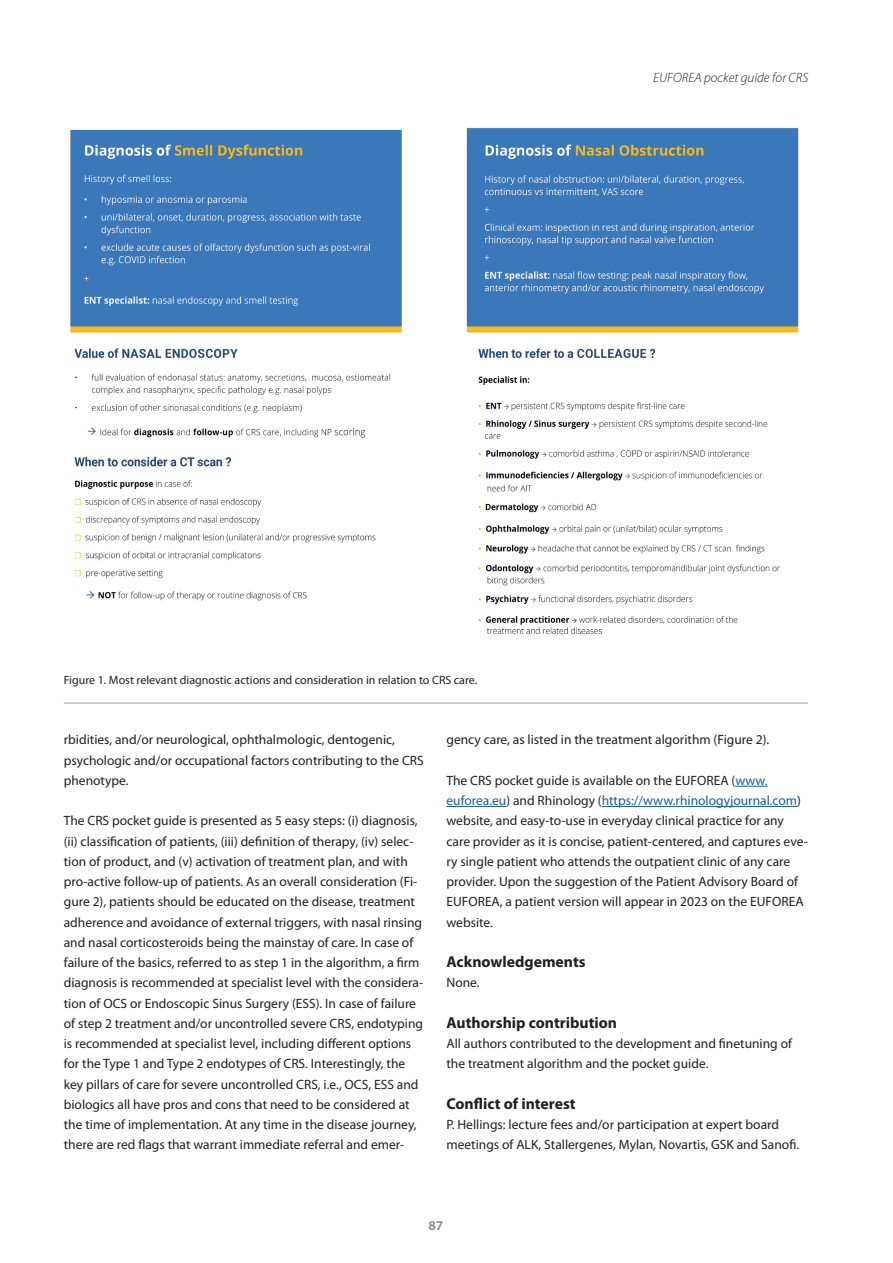
<style>
.page{position:relative;width:893px;height:1263px;background:#fff}
.page>*{position:absolute;margin:0;border:0;box-sizing:border-box;transform-origin:0 0}
.Kopje{font:700 15.75px "Myriad Pro";color:#231f20}
.Kopje-2{font:13.5px/20.2px "Myriad Pro";color:#231f20}
.t1{font:italic 300 13.5px "Myriad Pro";color:#231f20}
.t2{font:700 13.5px "Myriad Pro";color:#939598}
.bijschrift{font:12px "Myriad Pro";color:#231f20}
.s1{color:#175d9e}
</style>
<div class="page">
<hr style="left:735px;top:786px;width:33px;height:1px;background:#175d9e">
<hr style="left:446px;top:806px;width:60px;height:1px;background:#175d9e">
<hr style="left:602px;top:806px;width:195px;height:1px;background:#175d9e">
<hr style="left:64px;top:702px;width:744px;height:2px;background:#bcbdc0">
<img style="left:70px;top:127px;width:729px;height:508px">
<div style="left:64px;top:615px;width:25px;height:30px;background:#fff"></div>
<p class="t1" style="left:653px;top:70px;width:157px">EUFOREA pocket guide for CRS</p>
<p class="bijschrift" style="left:64px;top:673px;width:415px">Figure 1. Most relevant diagnostic actions and consideration in relation to CRS care.</p>
<p class="Kopje-2" style="left:64px;top:730px;width:362px">rbidities, and/or neurological, ophthalmologic, dentogenic, psychologic and/or occupational factors contributing to the CRS phenotype.</p>
<p class="Kopje-2" style="left:64px;top:811px;width:361px">The CRS pocket guide is presented as 5 easy steps: (i) diagnosis, (ii) classification of patients, (iii) definition of therapy, (iv) selec&shy;tion of product, and (v) activation of treatment plan, and with pro-active follow-up of patients. As an overall consideration (Fi&shy;gure 2), patients should be educated on the disease, treatment adherence and avoidance of external triggers, with nasal rinsing and nasal corticosteroids being the mainstay of care. In case of failure of the basics, referred to as step 1 in the algorithm, a firm diagnosis is recommended at specialist level with the considera&shy;tion of OCS or Endoscopic Sinus Surgery (ESS). In case of failure of step 2 treatment and/or uncontrolled severe CRS, endotyping is recommended at specialist level, including different options for the Type 1 and Type 2 endotypes of CRS. Interestingly, the key pillars of care for severe uncontrolled CRS, i.e., OCS, ESS and biologics all have pros and cons that need to be considered at the time of implementation. At any time in the disease journey, there are red flags that warrant immediate referral and emer-</p>
<p class="Kopje-2" style="left:446px;top:730px;width:324px">gency care, as listed in the treatment algorithm (Figure 2).</p>
<p class="Kopje-2" style="left:446px;top:770px;width:363px">The CRS pocket guide is available on the EUFOREA (<span class="s1">www. euforea.eu</span>) and Rhinology (<span class="s1">https://www.rhinologyjournal.com</span>) website, and easy-to-use in everyday clinical practice for any care provider as it is concise, patient-centered, and captures eve&shy;ry single patient who attends the outpatient clinic of any care provider. Upon the suggestion of the Patient Advisory Board of EUFOREA, a patient version will appear in 2023 on the EUFOREA website.</p>
<p class="Kopje" style="left:446px;top:953px;width:141px">Acknowledgements</p>
<p class="Kopje-2" style="left:446px;top:973px;width:35px">None.</p>
<p class="Kopje" style="left:446px;top:1014px;width:172px">Authorship contribution</p>
<p class="Kopje-2" style="left:446px;top:1034px;width:347px">All authors contributed to the development and finetuning of the treatment algorithm and the pocket guide.</p>
<p class="Kopje" style="left:446px;top:1095px;width:131px">Conflict of interest</p>
<p class="Kopje-2" style="left:446px;top:1115px;width:354px">P. Hellings: lecture fees and/or participation at expert board meetings of ALK, Stallergenes, Mylan, Novartis, GSK and Sanofi.</p>
<p class="t2" style="left:428px;top:1218px;width:16px">87</p>
</div>
